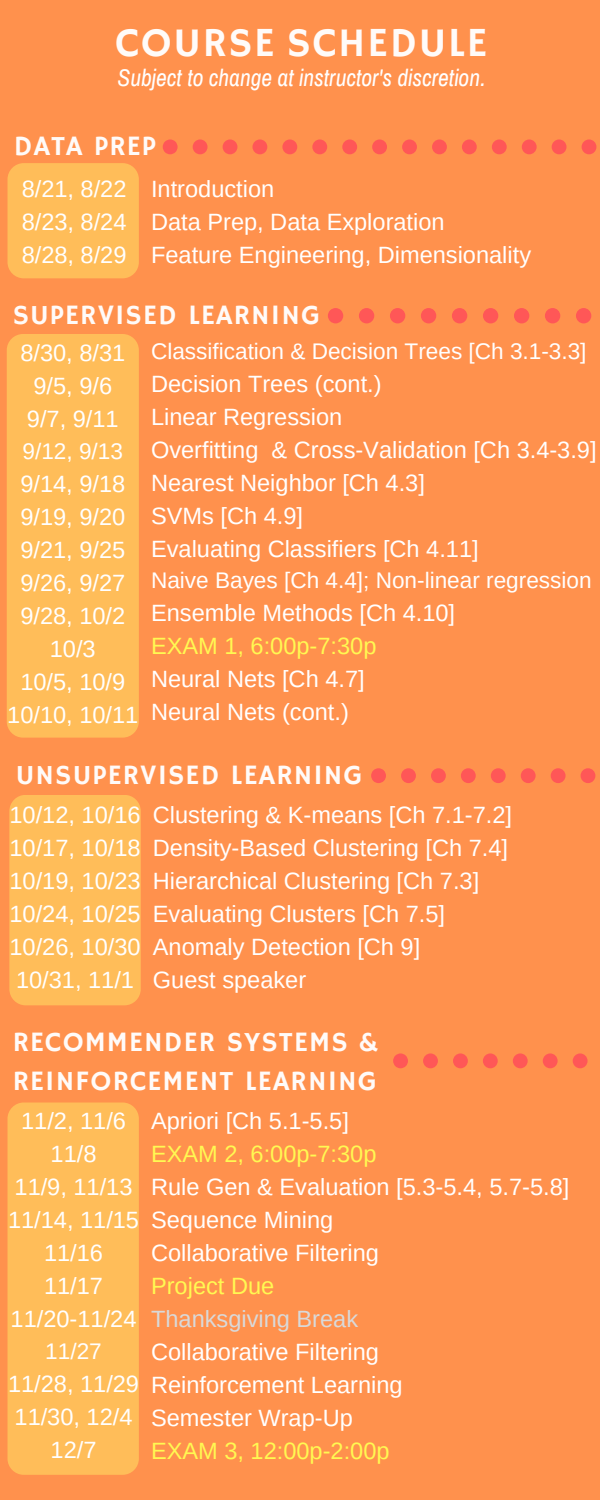
<style>
.page{position:relative;width:600px;height:1500px;background:#ff914d}
.page>*{position:absolute;margin:0;border:0;box-sizing:border-box;transform-origin:0 0}
.t1{font:41.3px "Hammersmith One";letter-spacing:.04em;color:#fffbf9}
.t2{font:28px "Hammersmith One";letter-spacing:.04em;color:#fffbf9}
.t3{font:23.6px "Arimo";color:#fff}
.t4{font:23.6px "Arimo";color:#fff952}
.t5{font:italic 23.6px "Archivo Narrow";color:#fff}
.t6{font:23.6px "Arimo";color:#d9d9d9}
.t7{font:22.6px "Arimo";color:#fff}
</style>
<div class="page">
<div style="left:7px;top:334px;width:132px;height:404px;background:#ffbd59;border-radius:16px"></div>
<div style="left:9px;top:795px;width:132px;height:210px;background:#ffbd59;border-radius:16px"></div>
<div style="left:8px;top:1103px;width:131px;height:372px;background:#ffbd59;border-radius:16px"></div>
<div style="left:8px;top:163px;width:131px;height:115px;background:#ffbd59;border-radius:16px"></div>
<div style="left:483px;top:308px;width:15px;height:16px;background:#ff5757;border-radius:50%"></div>
<div style="left:514px;top:308px;width:15px;height:16px;background:#ff5757;border-radius:50%"></div>
<div style="left:452px;top:308px;width:15px;height:16px;background:#ff5757;border-radius:50%"></div>
<div style="left:576px;top:308px;width:15px;height:16px;background:#ff5757;border-radius:50%"></div>
<svg style="left:328px;top:308px;width:15px;height:15px"></svg>
<div style="left:359px;top:308px;width:15px;height:16px;background:#ff5757;border-radius:50%"></div>
<div style="left:390px;top:308px;width:15px;height:16px;background:#ff5757;border-radius:50%"></div>
<div style="left:421px;top:308px;width:15px;height:16px;background:#ff5757;border-radius:50%"></div>
<div style="left:545px;top:308px;width:15px;height:16px;background:#ff5757;border-radius:50%"></div>
<div style="left:521px;top:768px;width:15px;height:15px;background:#ff5757;border-radius:50%"></div>
<div style="left:551px;top:768px;width:15px;height:15px;background:#ff5757;border-radius:50%"></div>
<div style="left:491px;top:768px;width:15px;height:15px;background:#ff5757;border-radius:50%"></div>
<svg style="left:371px;top:768px;width:15px;height:15px"></svg>
<div style="left:401px;top:768px;width:15px;height:15px;background:#ff5757;border-radius:50%"></div>
<div style="left:431px;top:768px;width:15px;height:15px;background:#ff5757;border-radius:50%"></div>
<div style="left:461px;top:768px;width:15px;height:15px;background:#ff5757;border-radius:50%"></div>
<div style="left:581px;top:768px;width:14px;height:15px;background:#ff5757;border-radius:50%"></div>
<div style="left:543px;top:1053px;width:15px;height:15px;background:#ff5757;border-radius:50%"></div>
<div style="left:573px;top:1053px;width:15px;height:15px;background:#ff5757;border-radius:50%"></div>
<div style="left:513px;top:1053px;width:15px;height:15px;background:#ff5757;border-radius:50%"></div>
<svg style="left:393px;top:1053px;width:15px;height:15px"></svg>
<div style="left:423px;top:1053px;width:15px;height:15px;background:#ff5757;border-radius:50%"></div>
<div style="left:453px;top:1053px;width:15px;height:15px;background:#ff5757;border-radius:50%"></div>
<div style="left:483px;top:1053px;width:15px;height:15px;background:#ff5757;border-radius:50%"></div>
<div style="left:312px;top:139px;width:15px;height:15px;background:#ff5757;border-radius:50%"></div>
<div style="left:342px;top:139px;width:15px;height:15px;background:#ff5757;border-radius:50%"></div>
<div style="left:282px;top:139px;width:15px;height:15px;background:#ff5757;border-radius:50%"></div>
<div style="left:402px;top:139px;width:15px;height:15px;background:#ff5757;border-radius:50%"></div>
<svg style="left:163px;top:139px;width:15px;height:15px"></svg>
<div style="left:432px;top:139px;width:15px;height:15px;background:#ff5757;border-radius:50%"></div>
<div style="left:193px;top:139px;width:15px;height:15px;background:#ff5757;border-radius:50%"></div>
<div style="left:223px;top:139px;width:14px;height:15px;background:#ff5757;border-radius:50%"></div>
<div style="left:252px;top:139px;width:15px;height:15px;background:#ff5757;border-radius:50%"></div>
<div style="left:372px;top:139px;width:15px;height:15px;background:#ff5757;border-radius:50%"></div>
<div style="left:582px;top:139px;width:14px;height:15px;background:#ff5757;border-radius:50%"></div>
<div style="left:492px;top:139px;width:15px;height:15px;background:#ff5757;border-radius:50%"></div>
<div style="left:522px;top:139px;width:15px;height:15px;background:#ff5757;border-radius:50%"></div>
<div style="left:462px;top:139px;width:15px;height:15px;background:#ff5757;border-radius:50%"></div>
<div style="left:552px;top:139px;width:15px;height:15px;background:#ff5757;border-radius:50%"></div>
<p class="t1" style="left:115px;top:19px;width:374px">COURSE SCHEDULE</p>
<p class="t5" style="left:117px;top:65px;width:370px">Subject to change at instructor's discretion.</p>
<p class="t2" style="left:14px;top:130px;width:143px">DATA PREP</p>
<p class="t3" style="left:22px;top:176px;width:106px">8/21, 8/22</p>
<p class="t3" style="left:22px;top:209px;width:106px">8/23, 8/24</p>
<p class="t3" style="left:22px;top:242px;width:106px">8/28, 8/29</p>
<p class="t3" style="left:151px;top:176px;width:125px">Introduction</p>
<p class="t3" style="left:151px;top:209px;width:295px">Data Prep, Data Exploration</p>
<p class="t3" style="left:151px;top:242px;width:382px">Feature Engineering, Dimensionality</p>
<p class="t2" style="left:13px;top:299px;width:308px">SUPERVISED LEARNING</p>
<p class="t3" style="left:20px;top:340px;width:106px">8/30, 8/31</p>
<p class="t3" style="left:33px;top:373px;width:80px">9/5, 9/6</p>
<p class="t3" style="left:27px;top:406px;width:93px">9/7, 9/11</p>
<p class="t7" style="left:23px;top:438px;width:102px">9/12, 9/13</p>
<p class="t3" style="left:20px;top:471px;width:106px">9/14, 9/18</p>
<p class="t3" style="left:20px;top:504px;width:106px">9/19, 9/20</p>
<p class="t3" style="left:20px;top:537px;width:106px">9/21, 9/25</p>
<p class="t3" style="left:20px;top:570px;width:106px">9/26, 9/27</p>
<p class="t3" style="left:20px;top:603px;width:106px">9/28, 10/2</p>
<p class="t3" style="left:50px;top:636px;width:47px">10/3</p>
<p class="t3" style="left:20px;top:669px;width:106px">10/5, 10/9</p>
<p class="t3" style="left:7px;top:702px;width:133px">10/10, 10/11</p>
<p class="t7" style="left:151px;top:339px;width:437px">Classification &amp; Decision Trees [Ch 3.1-3.3]</p>
<p class="t3" style="left:151px;top:371px;width:232px">Decision Trees (cont.)</p>
<p class="t3" style="left:151px;top:404px;width:193px">Linear Regression</p>
<p class="t3" style="left:151px;top:437px;width:447px">Overfitting &amp; Cross-Validation [Ch 3.4-3.9]</p>
<p class="t3" style="left:151px;top:470px;width:275px">Nearest Neighbor [Ch 4.3]</p>
<p class="t3" style="left:151px;top:503px;width:153px">SVMs [Ch 4.9]</p>
<p class="t3" style="left:151px;top:536px;width:329px">Evaluating Classifiers [Ch 4.11]</p>
<p class="t7" style="left:151px;top:568px;width:442px">Naive Bayes [Ch 4.4]; Non-linear regression</p>
<p class="t3" style="left:151px;top:600px;width:306px">Ensemble Methods [Ch 4.10]</p>
<p class="t4" style="left:151px;top:633px;width:227px">EXAM 1, 6:00p-7:30p</p>
<p class="t3" style="left:151px;top:666px;width:215px">Neural Nets [Ch 4.7]</p>
<p class="t3" style="left:151px;top:699px;width:199px">Neural Nets (cont.)</p>
<p class="t2" style="left:16px;top:758px;width:348px">UNSUPERVISED LEARNING</p>
<p class="t3" style="left:9px;top:802px;width:133px">10/12, 10/16</p>
<p class="t3" style="left:9px;top:835px;width:133px">10/17, 10/18</p>
<p class="t3" style="left:9px;top:868px;width:133px">10/19, 10/23</p>
<p class="t3" style="left:9px;top:901px;width:133px">10/24, 10/25</p>
<p class="t3" style="left:9px;top:934px;width:133px">10/26, 10/30</p>
<p class="t3" style="left:16px;top:967px;width:119px">10/31, 11/1</p>
<p class="t3" style="left:153px;top:802px;width:361px">Clustering &amp; K-means [Ch 7.1-7.2]</p>
<p class="t3" style="left:153px;top:835px;width:357px">Density-Based Clustering [Ch 7.4]</p>
<p class="t3" style="left:153px;top:868px;width:328px">Hierarchical Clustering [Ch 7.3]</p>
<p class="t3" style="left:153px;top:901px;width:294px">Evaluating Clusters [Ch 7.5]</p>
<p class="t3" style="left:153px;top:934px;width:269px">Anomaly Detection [Ch 9]</p>
<p class="t3" style="left:153px;top:967px;width:155px">Guest speaker</p>
<p class="t2" style="left:13px;top:1026px;width:367px">RECOMMENDER SYSTEMS &amp;</p>
<p class="t2" style="left:13px;top:1065px;width:365px">REINFORCEMENT LEARNING</p>
<p class="t3" style="left:21px;top:1108px;width:106px">11/2, 11/6</p>
<p class="t3" style="left:51px;top:1141px;width:47px">11/8</p>
<p class="t3" style="left:15px;top:1174px;width:119px">11/9, 11/13</p>
<p class="t3" style="left:8px;top:1207px;width:133px">11/14, 11/15</p>
<p class="t3" style="left:44px;top:1240px;width:61px">11/16</p>
<p class="t3" style="left:44px;top:1273px;width:61px">11/17</p>
<p class="t3" style="left:11px;top:1306px;width:127px">11/20-11/24</p>
<p class="t7" style="left:45px;top:1338px;width:58px">11/27</p>
<p class="t3" style="left:8px;top:1370px;width:133px">11/28, 11/29</p>
<p class="t3" style="left:15px;top:1403px;width:119px">11/30, 12/4</p>
<p class="t3" style="left:51px;top:1436px;width:47px">12/7</p>
<p class="t3" style="left:151px;top:1108px;width:199px">Apriori [Ch 5.1-5.5]</p>
<p class="t4" style="left:151px;top:1141px;width:227px">EXAM 2, 6:00p-7:30p</p>
<p class="t3" style="left:151px;top:1174px;width:420px">Rule Gen &amp; Evaluation [5.3-5.4, 5.7-5.8]</p>
<p class="t3" style="left:151px;top:1207px;width:184px">Sequence Mining</p>
<p class="t3" style="left:151px;top:1240px;width:230px">Collaborative Filtering</p>
<p class="t4" style="left:151px;top:1273px;width:125px">Project Due</p>
<p class="t6" style="left:151px;top:1306px;width:209px">Thanksgiving Break</p>
<p class="t3" style="left:151px;top:1339px;width:230px">Collaborative Filtering</p>
<p class="t3" style="left:151px;top:1372px;width:253px">Reinforcement Learning</p>
<p class="t3" style="left:151px;top:1405px;width:203px">Semester Wrap-Up</p>
<p class="t4" style="left:151px;top:1438px;width:240px">EXAM 3, 12:00p-2:00p</p>
</div>
